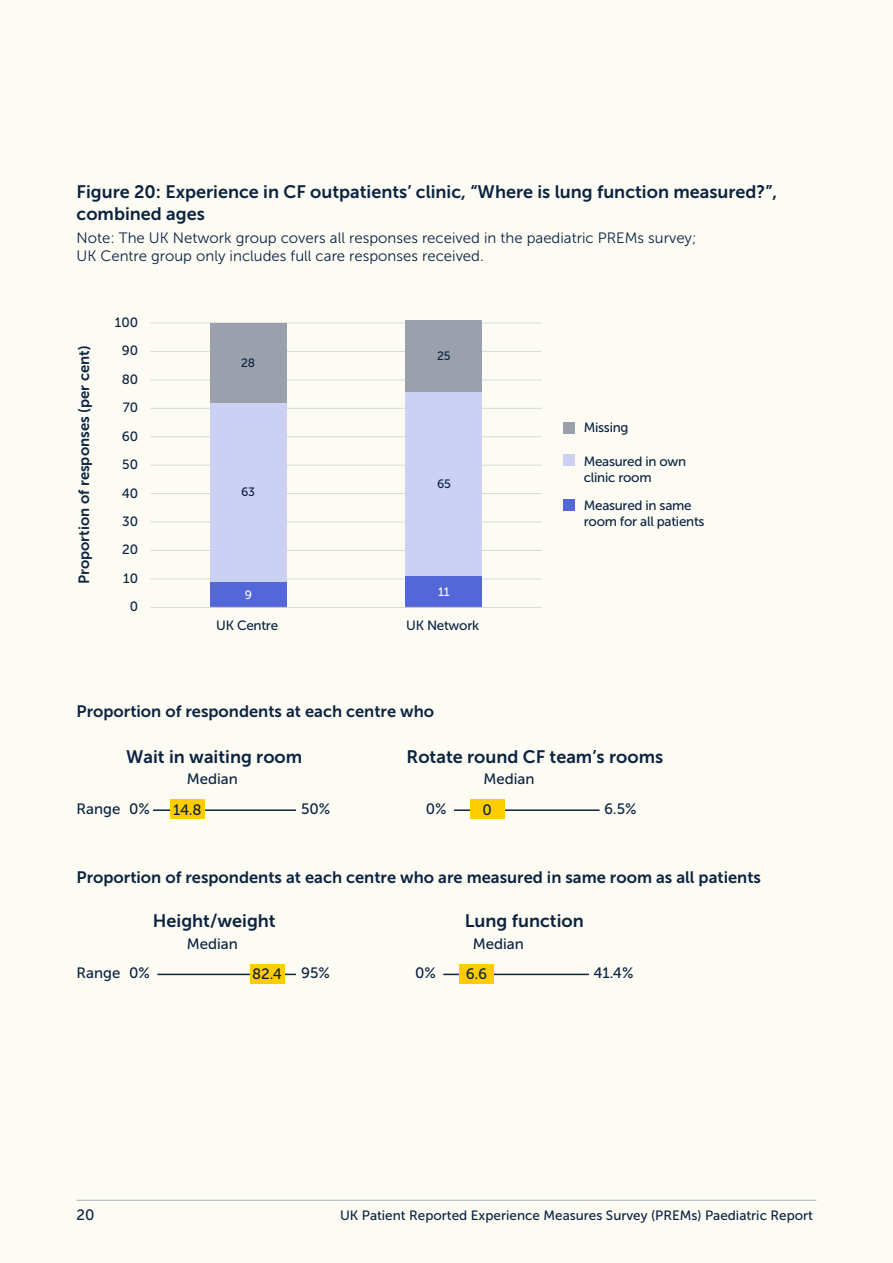
<style>
.page{position:relative;width:893px;height:1263px;background:#fcfcf5}
.page>*{position:absolute;margin:0;border:0;box-sizing:border-box;transform-origin:0 0}
.t1{font:18.9px "Museo Sans 500";letter-spacing:-.02em;color:#0c2340}
.Figure_titles{font:18px/21.6px "Museo Sans 700";color:#0c2340}
.Proportion{font:16.5px "Museo Sans 700";color:#0c2340}
.Body_copy_default{font:15px/18px "Museo Sans 300";color:#0c2340}
.t2{font:15px "Museo Sans 500";color:#0c2340}
.t3{font:14.85px "Museo Sans 700";color:#0c2340}
.t4{font:13.5px "Museo Sans 500";color:#0c2340}
.t5{font:13.35px/16.2px "Museo Sans 500";letter-spacing:-.02em;color:#0c2340}
.t6{font:12.15px "Museo Sans 500";letter-spacing:-.02em;color:#0c2340}
.t7{font:12.15px "Museo Sans 500";color:#fcfcf5}
</style>
<div class="page">
<hr style="left:77px;top:1200px;width:739px;height:1px;background:#abb0bb">
<hr style="left:151px;top:578px;width:391px;height:1px;background:#d9d9d9">
<hr style="left:151px;top:550px;width:391px;height:1px;background:#d9d9d9">
<hr style="left:151px;top:521px;width:391px;height:1px;background:#d9d9d9">
<hr style="left:151px;top:493px;width:391px;height:1px;background:#d9d9d9">
<hr style="left:151px;top:465px;width:391px;height:1px;background:#d9d9d9">
<hr style="left:151px;top:436px;width:391px;height:1px;background:#d9d9d9">
<hr style="left:151px;top:408px;width:391px;height:1px;background:#d9d9d9">
<hr style="left:151px;top:379px;width:391px;height:1px;background:#d9d9d9">
<hr style="left:151px;top:351px;width:391px;height:1px;background:#d9d9d9">
<hr style="left:151px;top:322px;width:391px;height:1px;background:#d9d9d9">
<div style="left:406px;top:576px;width:76px;height:31px;background:#5467d9"></div>
<div style="left:210px;top:582px;width:77px;height:25px;background:#5467d9"></div>
<div style="left:406px;top:391px;width:76px;height:185px;background:#ccd1f4"></div>
<div style="left:210px;top:403px;width:77px;height:179px;background:#ccd1f4"></div>
<div style="left:406px;top:320px;width:76px;height:71px;background:#9aa1ad"></div>
<div style="left:210px;top:323px;width:77px;height:80px;background:#9aa1ad"></div>
<hr style="left:151px;top:607px;width:391px;height:1px;background:#d9d9d9">
<div style="left:564px;top:422px;width:11px;height:12px;background:#9aa1ad"></div>
<div style="left:564px;top:455px;width:11px;height:11px;background:#ccd1f4"></div>
<div style="left:564px;top:499px;width:11px;height:12px;background:#5467d9"></div>
<hr style="left:153px;top:809px;width:143px;height:2px;background:#0c2340">
<div style="left:170px;top:800px;width:35px;height:19px;background:#fc0"></div>
<hr style="left:157px;top:974px;width:139px;height:1px;background:#0c2340">
<div style="left:250px;top:964px;width:34px;height:19px;background:#fc0"></div>
<hr style="left:454px;top:809px;width:146px;height:2px;background:#0c2340">
<div style="left:470px;top:800px;width:34px;height:19px;background:#fc0"></div>
<hr style="left:443px;top:974px;width:146px;height:1px;background:#0c2340">
<div style="left:459px;top:964px;width:35px;height:19px;background:#fc0"></div>
<p class="Figure_titles" style="left:77px;top:181px;width:702px">Figure 20: Experience in CF outpatients’ clinic, “Where is lung function measured?”, combined ages</p>
<p class="Body_copy_default" style="left:77px;top:229px;width:621px">Note: The UK Network group covers all responses received in the paediatric PREMs survey;<br>UK Centre group only includes full care responses received.</p>
<p class="t1" style="left:151px;top:237px;width:431px">Fig. 20: Where is lung function measured? (all ages)</p>
<p class="t3" style="left:76px;top:584px;width:240px;rotate:-90deg">Proportion of responses (per cent)</p>
<p class="t5" style="left:115px;top:314px;width:25px">100</p>
<p class="t5" style="left:122px;top:343px;width:18px">90</p>
<p class="t5" style="left:122px;top:371px;width:18px">80</p>
<p class="t5" style="left:123px;top:399px;width:17px">70</p>
<p class="t5" style="left:122px;top:428px;width:18px">60</p>
<p class="t5" style="left:122px;top:456px;width:17px">50</p>
<p class="t5" style="left:122px;top:485px;width:18px">40</p>
<p class="t5" style="left:122px;top:513px;width:17px">30</p>
<p class="t5" style="left:122px;top:542px;width:18px">20</p>
<p class="t5" style="left:123px;top:570px;width:16px">10</p>
<p class="t5" style="left:130px;top:599px;width:10px">0</p>
<p class="t6" style="left:241px;top:356px;width:16px">28</p>
<p class="t6" style="left:241px;top:486px;width:15px">63</p>
<p class="t6" style="left:437px;top:349px;width:15px">25</p>
<p class="t6" style="left:437px;top:477px;width:15px">65</p>
<p class="t7" style="left:245px;top:588px;width:9px">9</p>
<p class="t7" style="left:438px;top:585px;width:13px">11</p>
<p class="t5" style="left:216px;top:617px;width:63px">UK Centre</p>
<p class="t5" style="left:406px;top:617px;width:74px">UK Network</p>
<p class="Proportion" style="left:77px;top:702px;width:359px">Proportion of respondents at each centre who</p>
<p class="t5" style="left:584px;top:419px;width:46px">Missing</p>
<p class="t5" style="left:584px;top:453px;width:104px">Measured in own clinic room</p>
<p class="t5" style="left:584px;top:497px;width:122px">Measured in same room for all patients</p>
<p class="Figure_titles" style="left:126px;top:746px;width:178px">Wait in waiting room</p>
<p class="t2" style="left:187px;top:771px;width:53px">Median</p>
<p class="t2" style="left:77px;top:801px;width:45px">Range</p>
<p class="t2" style="left:129px;top:801px;width:22px">0%</p>
<p class="t2" style="left:173px;top:802px;width:30px">14.8</p>
<p class="t2" style="left:301px;top:801px;width:31px">50%</p>
<p class="Figure_titles" style="left:407px;top:746px;width:258px">Rotate round CF team’s rooms</p>
<p class="t2" style="left:483px;top:771px;width:53px">Median</p>
<p class="t2" style="left:426px;top:801px;width:22px">0%</p>
<p class="t2" style="left:482px;top:802px;width:11px">0</p>
<p class="t2" style="left:604px;top:801px;width:34px">6.5%</p>
<p class="Proportion" style="left:77px;top:868px;width:686px">Proportion of respondents at each centre who are measured in same room as all patients</p>
<p class="Figure_titles" style="left:153px;top:910px;width:124px">Height/weight</p>
<p class="t2" style="left:187px;top:935px;width:53px">Median</p>
<p class="t2" style="left:77px;top:965px;width:45px">Range</p>
<p class="t2" style="left:129px;top:965px;width:22px">0%</p>
<p class="t2" style="left:252px;top:966px;width:31px">82.4</p>
<p class="t2" style="left:301px;top:965px;width:30px">95%</p>
<p class="Figure_titles" style="left:465px;top:910px;width:120px">Lung function</p>
<p class="t2" style="left:473px;top:935px;width:53px">Median</p>
<p class="t2" style="left:415px;top:965px;width:22px">0%</p>
<p class="t2" style="left:466px;top:966px;width:23px">6.6</p>
<p class="t2" style="left:593px;top:965px;width:42px">41.4%</p>
<p class="t2" style="left:77px;top:1207px;width:19px">20</p>
<p class="t4" style="left:340px;top:1208px;width:474px">UK Patient Reported Experience Measures Survey (PREMs) Paediatric Report</p>
</div>
